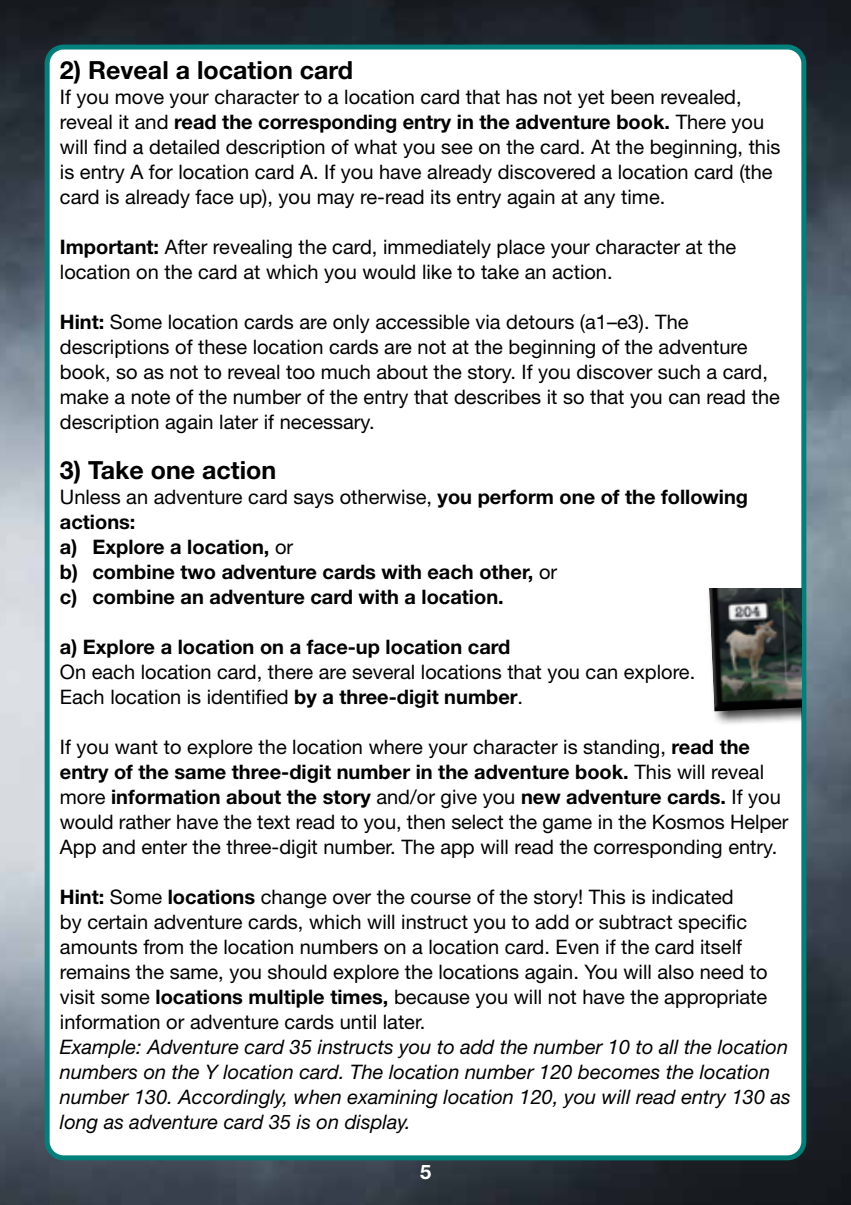
<style>
.page{position:relative;width:851px;height:1205px;background:#fff}
.page>*{position:absolute;margin:0;border:0;box-sizing:border-box;transform-origin:0 0}
.t1{font:700 25px "Helvetica Neue LT Std";color:#000}
.t2{font:20px/25px "Helvetica Neue LT Std";color:#000}
.t3{font:italic 20px/25px "Helvetica Neue LT Std";color:#000}
.t4{font:700 20px/25px "Helvetica Neue LT Std";color:#000}
.t5{font:700 20px "Helvetica Neue LT Std";color:#fff}
.s1{font-weight:700}
.s2{font-weight:400}
</style>
<div class="page">
<img style="left:0;top:0;width:850px;height:1205px">
<div style="left:47px;top:47px;width:756px;height:1111px;background:#fff;border-radius:17px"></div>
<div style="left:45px;top:45px;width:761px;height:1115px;border:5px solid #00807b;border-radius:17px"></div>
<div style="left:703px;top:588px;width:98px;height:138px;background:#000;opacity:.75"></div>
<svg style="left:703px;top:588px;width:98px;height:125px"></svg>
<p class="t1" style="left:60px;top:55px;width:295px">2) Reveal a location card</p>
<p class="t2" style="left:60px;top:84px;width:722px">If you move your character to a location card that has not yet been revealed, reveal it and <span class="s1">read the corresponding entry in the adventure book.</span> There you will find a detailed description of what you see on the card. At the beginning, this is entry A for location card A. If you have already discovered a location card (the card is already face up), you may re-read its entry again at any time.</p>
<p class="t2" style="left:60px;top:234px;width:677px"><span class="s1">Important:</span> After revealing the card, immediately place your character at the location on the card at which you would like to take an action.</p>
<p class="t2" style="left:60px;top:309px;width:721px"><span class="s1">Hint:</span> Some location cards are only accessible via detours (a1–e3). The descriptions of these location cards are not at the beginning of the adventure book, so as not to reveal too much about the story. If you discover such a card, make a note of the number of the entry that describes it so that you can read the description again later if necessary.</p>
<p class="t1" style="left:60px;top:455px;width:218px">3) Take one action</p>
<p class="t4" style="left:60px;top:484px;width:689px"><span class="s2">Unless an adventure card says otherwise,</span> you perform one of the following actions:<br>a) Explore a location, <span class="s2">or<br></span>b) combine two adventure cards with each other, <span class="s2">or<br></span>c) combine an adventure card with a location.</p>
<p class="t4" style="left:60px;top:634px;width:452px">a) Explore a location on a face-up location card</p>
<p class="t2" style="left:60px;top:659px;width:636px">On each location card, there are several locations that you can explore.<br>Each location is identified <span class="s1">by a three-digit number</span>.</p>
<p class="t2" style="left:60px;top:734px;width:730px">If you want to explore the location where your character is standing, <span class="s1">read the entry of the same three-digit number in the adventure book.</span> This will reveal more <span class="s1">information about the story</span> and/or give you <span class="s1">new adventure cards.</span> If you would rather have the text read to you, then select the game in the Kosmos Helper App and enter the three-digit number. The app will read the corresponding entry.</p>
<p class="t2" style="left:60px;top:884px;width:709px"><span class="s1">Hint:</span> Some <span class="s1">locations</span> change over the course of the story! This is indicated<br>by certain adventure cards, which will instruct you to add or subtract specific amounts from the location numbers on a location card. Even if the card itself remains the same, you should explore the locations again. You will also need to visit some <span class="s1">locations multiple times,</span> because you will not have the appropriate information or adventure cards until later.</p>
<p class="t3" style="left:60px;top:1034px;width:732px">Example: Adventure card 35 instructs you to add the number 10 to all the location numbers on the Y location card. The location number 120 becomes the location number 130. Accordingly, when examining location 120, you will read entry 130 as long as adventure card 35 is on display.</p>
<p class="t5" style="left:420px;top:1159px;width:13px">5</p>
</div>
